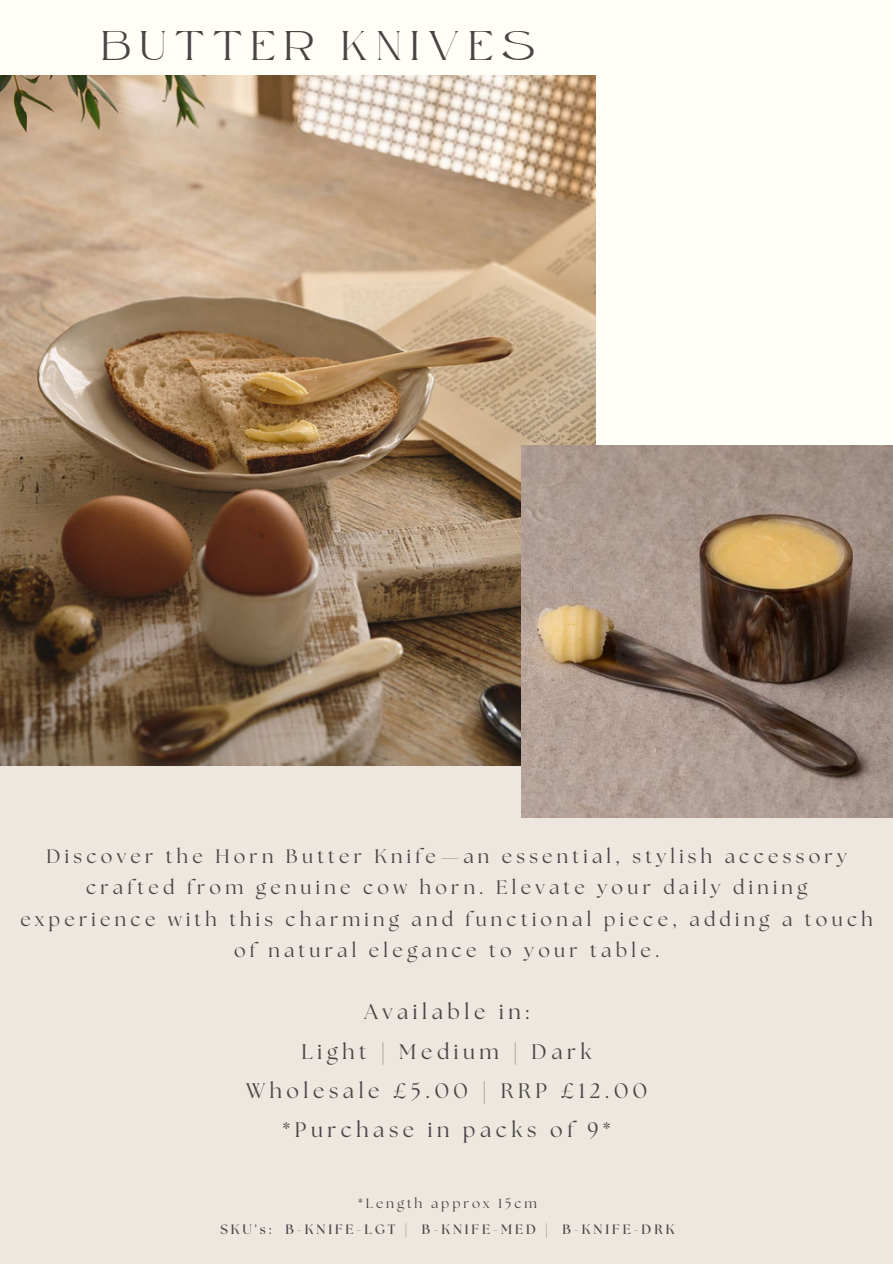
<style>
.page{position:relative;width:893px;height:1264px;background:#fff}
.page>*{position:absolute;margin:0;border:0;box-sizing:border-box;transform-origin:0 0}
.t1{font:41.4px "Beauty Swing Personal Use";letter-spacing:.22em;color:#474645}
.t2{font:21px "The Seasons";letter-spacing:.22em;color:#474645}
.t3{font:19.5px/31.5px "The Seasons";letter-spacing:.22em;color:#474645;text-align:center}
.t4{font:700 13.5px "The Seasons";letter-spacing:.22em;color:#474645}
.t5{font:13.5px "The Seasons";letter-spacing:.22em;color:#474645}
</style>
<div class="page">
<div style="left:0;top:0;width:892px;height:1263px;background:#fffef7"></div>
<div style="left:0;top:589px;width:892px;height:674px;background:#eee7e0"></div>
<img style="left:0;top:76px;width:595px;height:689px">
<img style="left:521px;top:446px;width:371px;height:371px">
<p class="t1" style="left:102px;top:21px;width:434px">BUTTER KNIVES</p>
<p class="t3" style="left:21px;top:841px;width:853px">Discover the Horn Butter Knife—an essential, stylish accessory crafted from genuine cow horn. Elevate your daily dining experience with this charming and functional piece, adding a touch of natural elegance to your table.</p>
<p class="t2" style="left:364px;top:1002px;width:166px">Available in:</p>
<p class="t2" style="left:301px;top:1041px;width:291px">Light | Medium | Dark</p>
<p class="t2" style="left:246px;top:1081px;width:402px">Wholesale £5.00 | RRP £12.00</p>
<p class="t2" style="left:283px;top:1120px;width:329px">*Purchase in packs of 9*</p>
<p class="t5" style="left:358px;top:1197px;width:180px">*Length approx 15cm</p>
<p class="t4" style="left:220px;top:1223px;width:455px">SKU's: B-KNIFE-LGT | B-KNIFE-MED | B-KNIFE-DRK</p>
</div>
